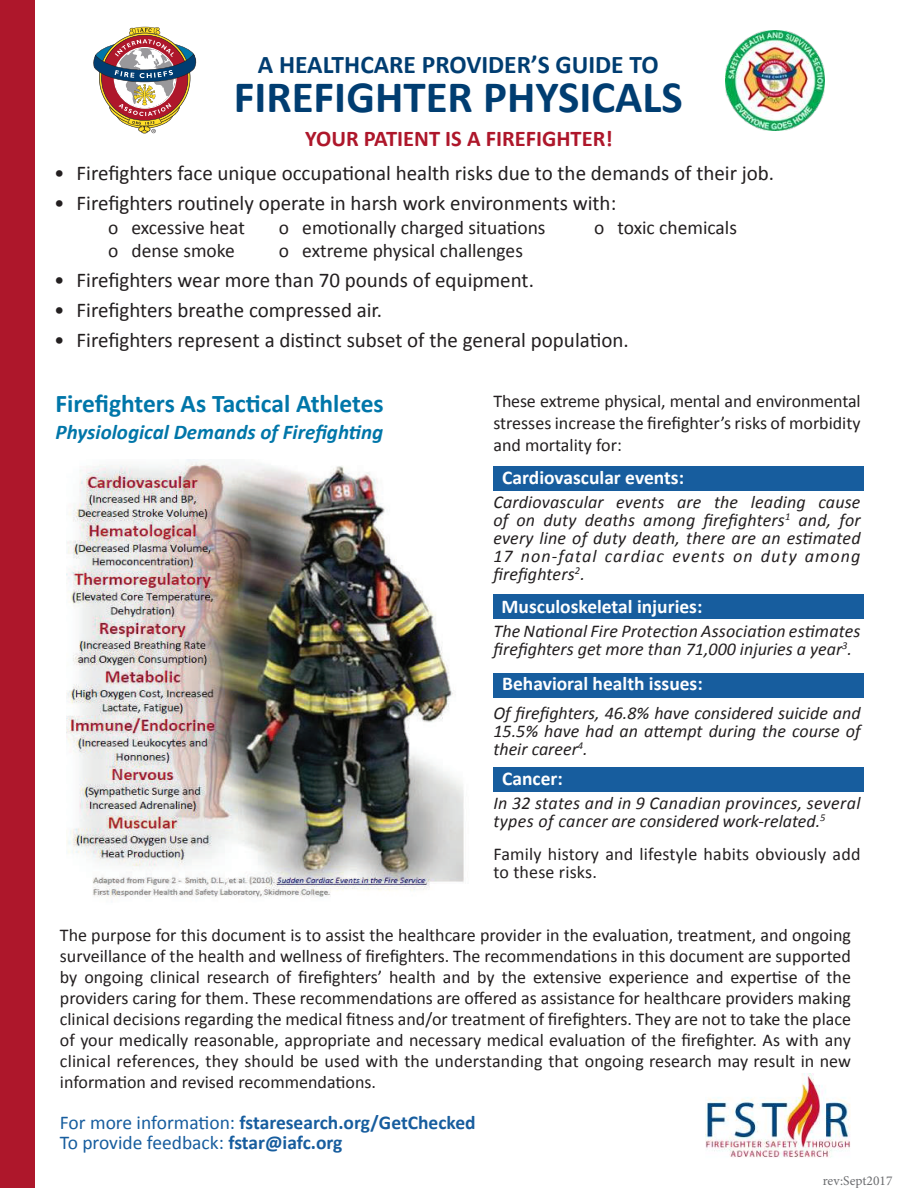
<style>
.page{position:relative;width:918px;height:1188px;background:#fff}
.page>*{position:absolute;margin:0;border:0;box-sizing:border-box;transform-origin:0 0}
.t1{font:700 45px "Calibri";color:#003d71}
.t2{font:700 25.5px "Calibri";color:#0076a9}
.t3{font:700 25.5px "Calibri";color:#003d71}
.t4{font:700 22.5px "Calibri";color:#ae172b}
.t5{font:21px "Calibri";color:#231f20}
.t6{font:italic 700 21px "Calibri";color:#0076a9}
.t7{font:19.5px "Calibri";color:#231f20}
.t8{font:700 19.5px "Calibri";color:#fff}
.t9{font:700 19.5px "Calibri";color:#175d9e}
.t10{font:19.5px "Calibri";color:#175d9e}
.t11{font:18px/21px "Calibri";color:#231f20;text-align:justify}
.t12{font:italic 18px/18px "Calibri";letter-spacing:.01em;color:#231f20;text-align:justify}
.t13{font:13.5px "Minion Pro";color:#6c6d70}
.s1{font-weight:400}
.s2{font-weight:700}
</style>
<div class="page">
<div style="left:493px;top:466px;width:371px;height:25px;background:#175d9e"></div>
<div style="left:493px;top:595px;width:371px;height:24px;background:#175d9e"></div>
<div style="left:493px;top:673px;width:371px;height:25px;background:#175d9e"></div>
<div style="left:493px;top:767px;width:371px;height:25px;background:#175d9e"></div>
<div style="left:0;top:0;width:35px;height:1188px;background:#ae172b"></div>
<img style="left:66px;top:459px;width:398px;height:438px">
<img style="left:726px;top:30px;width:98px;height:100px">
<img style="left:93px;top:27px;width:103px;height:106px">
<img style="left:706px;top:1074px;width:144px;height:84px">
<h2 class="t3" style="left:258px;top:48px;width:402px">A HEALTHCARE PROVIDER’S GUIDE TO</h2>
<h1 class="t1" style="left:234px;top:68px;width:451px">FIREFIGHTER PHYSICALS</h1>
<p class="t4" style="left:305px;top:124px;width:309px">YOUR PATIENT IS A FIREFIGHTER!</p>
<p class="t5" style="left:54px;top:160px;width:722px">• Firefighters face unique occupational health risks due to the demands of their job.</p>
<p class="t5" style="left:54px;top:190px;width:564px">• Firefighters routinely operate in harsh work environments with:</p>
<p class="t7" style="left:108px;top:215px;width:138px">o excessive heat</p>
<p class="t7" style="left:279px;top:215px;width:268px">o emotionally charged situations</p>
<p class="t7" style="left:594px;top:215px;width:145px">o toxic chemicals</p>
<p class="t7" style="left:108px;top:238px;width:128px">o dense smoke</p>
<p class="t7" style="left:279px;top:238px;width:246px">o extreme physical challenges</p>
<p class="t5" style="left:54px;top:267px;width:481px">• Firefighters wear more than 70 pounds of equipment.</p>
<p class="t5" style="left:54px;top:297px;width:330px">• Firefighters breathe compressed air.</p>
<p class="t5" style="left:54px;top:327px;width:576px">• Firefighters represent a distinct subset of the general population.</p>
<h2 class="t2" style="left:56px;top:387px;width:330px">Firefighters As Tactical Athletes</h2>
<p class="t6" style="left:56px;top:418px;width:329px">Physiological Demands of Firefighting</p>
<p class="t11" style="left:493px;top:391px;width:369px;line-height:21.6px">These extreme physical, mental and environmental stresses increase the firefighter’s risks of morbidity and mortality for:</p>
<p class="t8" style="left:502px;top:465px;width:183px">Cardiovascular events:</p>
<p class="t12" style="left:493px;top:492px;width:369px">Cardiovascular events are the leading cause of on duty deaths among firefighters<sup>1</sup> and, for every line of duty death, there are an estimated 17 non-fatal cardiac events on duty among firefighters<sup>2</sup>.</p>
<p class="t8" style="left:502px;top:594px;width:202px">Musculoskeletal injuries:</p>
<p class="t12" style="left:493px;top:621px;width:369px">The National Fire Protection Association estimates firefighters get more than 71,000 injuries a year<sup>3</sup>.</p>
<p class="t8" style="left:502px;top:671px;width:202px">Behavioral health issues:</p>
<p class="t12" style="left:493px;top:703px;width:369px">Of firefighters, 46.8% have considered suicide and 15.5% have had an attempt during the course of their career<sup>4</sup>.</p>
<p class="t8" style="left:502px;top:766px;width:62px">Cancer:</p>
<p class="t12" style="left:493px;top:793px;width:369px">In 32 states and in 9 Canadian provinces, several types of cancer are considered work-related.<sup>5</sup></p>
<p class="t11" style="left:493px;top:845px;width:369px;line-height:18px">Family history and lifestyle habits obviously add to these risks.</p>
<p class="t11" style="left:60px;top:925px;width:793px">The purpose for this document is to assist the healthcare provider in the evaluation, treatment, and ongoing surveillance of the health and wellness of firefighters. The recommendations in this document are supported by ongoing clinical research of firefighters’ health and by the extensive experience and expertise of the providers caring for them. These recommendations are offered as assistance for healthcare providers making clinical decisions regarding the medical fitness and/or treatment of firefighters. They are not to take the place of your medically reasonable, appropriate and necessary medical evaluation of the firefighter. As with any clinical references, they should be used with the understanding that ongoing research may result in new information and revised recommendations.</p>
<p class="t9" style="left:60px;top:1110px;width:417px"><span class="s1">For more information:</span> fstaresearch.org/GetChecked</p>
<p class="t10" style="left:60px;top:1130px;width:284px">To provide feedback: <span class="s2">fstar@iafc.org</span></p>
<p class="t13" style="left:823px;top:1172px;width:71px">rev:Sept2017</p>
</div>
